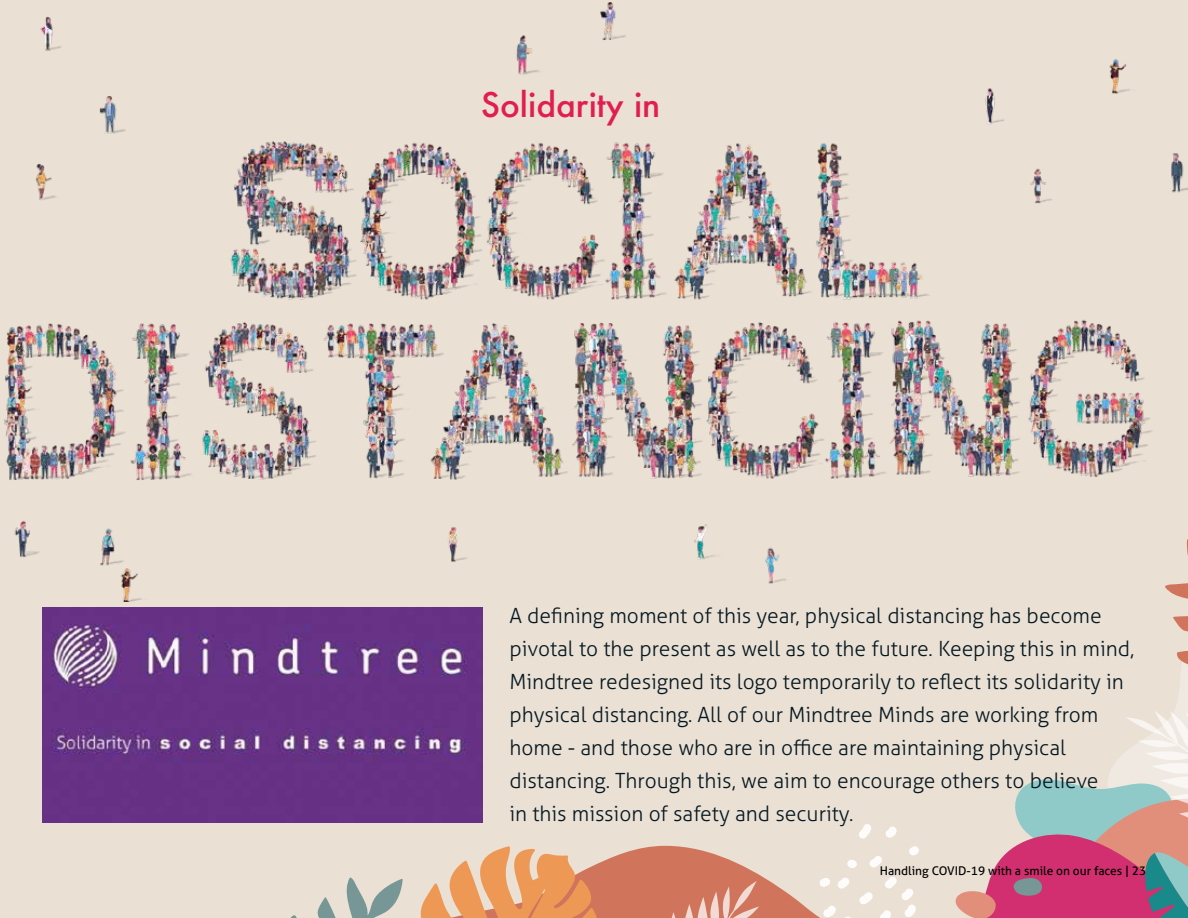
<style>
.page{position:relative;width:1188px;height:918px;background:#eae0d4}
.page>*{position:absolute;margin:0;border:0;box-sizing:border-box;transform-origin:0 0}
.t1{font:500 33px "Futura";color:#e01f50}
.t2{font:300 21px/33px "Aller Typo";color:#061922}
.t3{font:12px "Aller Typo";color:#000}
</style>
<div class="page">
<svg style="left:260px;top:607px;width:928px;height:311px"></svg>
<img style="left:5px;top:3px;width:1183px;height:598px">
<img style="left:42px;top:607px;width:440px;height:215px">
<h1 class="t1" style="left:481px;top:82px;width:181px">Solidarity in</h1>
<p class="t2" style="left:509px;top:599px;width:627px">A defining moment of this year, physical distancing has become pivotal to the present as well as to the future. Keeping this in mind, Mindtree redesigned its logo temporarily to reflect its solidarity in physical distancing. All of our Mindtree Minds are working from home - and those who are in office are maintaining physical distancing. Through this, we aim to encourage others to believe<br>in this mission of safety and security.</p>
<p class="t3" style="left:880px;top:864px;width:268px">Handling COVID-19 with a smile on our faces | 23</p>
</div>
